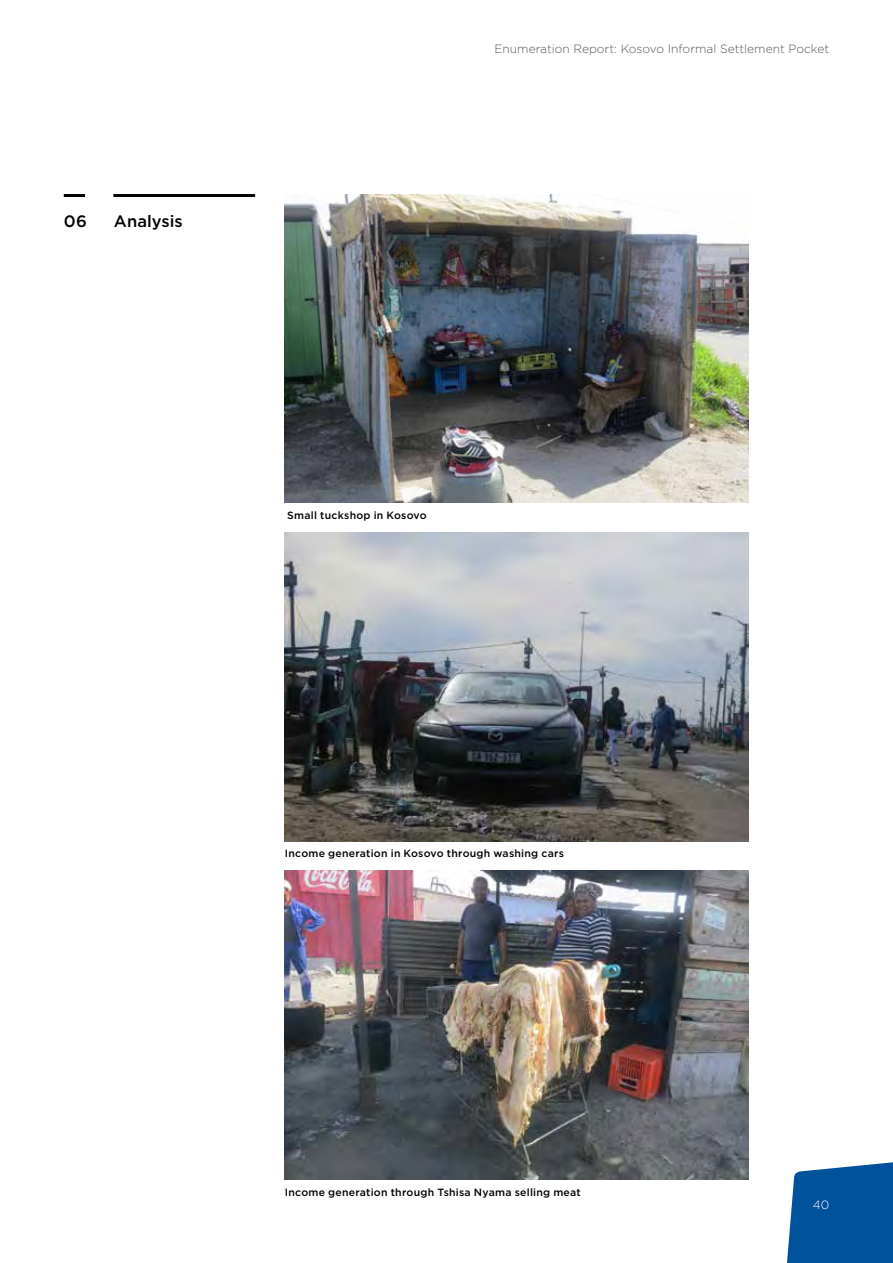
<style>
.page{position:relative;width:893px;height:1263px;background:#fff}
.page>*{position:absolute;margin:0;border:0;box-sizing:border-box;transform-origin:0 0}
.t1{font:500 16.5px "Gotham";letter-spacing:.005em;color:#000}
.t2{font:300 12px "Gotham";color:#58595b}
.t3{font:300 12px "Gotham";color:#fff}
.t4{font:500 10.5px "Gotham";letter-spacing:.02em;color:#000}
</style>
<div class="page">
<svg style="left:787px;top:1162px;width:106px;height:101px;background:#1761a5"></svg>
<hr style="left:113px;top:194px;width:142px;height:3px;background:#000">
<hr style="left:64px;top:194px;width:21px;height:3px;background:#000">
<img style="left:285px;top:194px;width:463px;height:309px">
<img style="left:285px;top:532px;width:463px;height:309px">
<img style="left:285px;top:871px;width:463px;height:309px">
<h1 class="t1" style="left:64px;top:210px;width:25px">06</h1>
<h1 class="t1" style="left:114px;top:210px;width:70px">Analysis</h1>
<p class="t2" style="left:494px;top:41px;width:336px">Enumeration Report: Kosovo Informal Settlement Pocket</p>
<p class="t4" style="left:287px;top:508px;width:141px">Small tuckshop in Kosovo</p>
<p class="t4" style="left:285px;top:846px;width:281px">Income generation in Kosovo through washing cars</p>
<p class="t4" style="left:285px;top:1185px;width:297px">Income generation through Tshisa Nyama selling meat</p>
<p class="t3" style="left:813px;top:1197px;width:18px">40</p>
</div>
